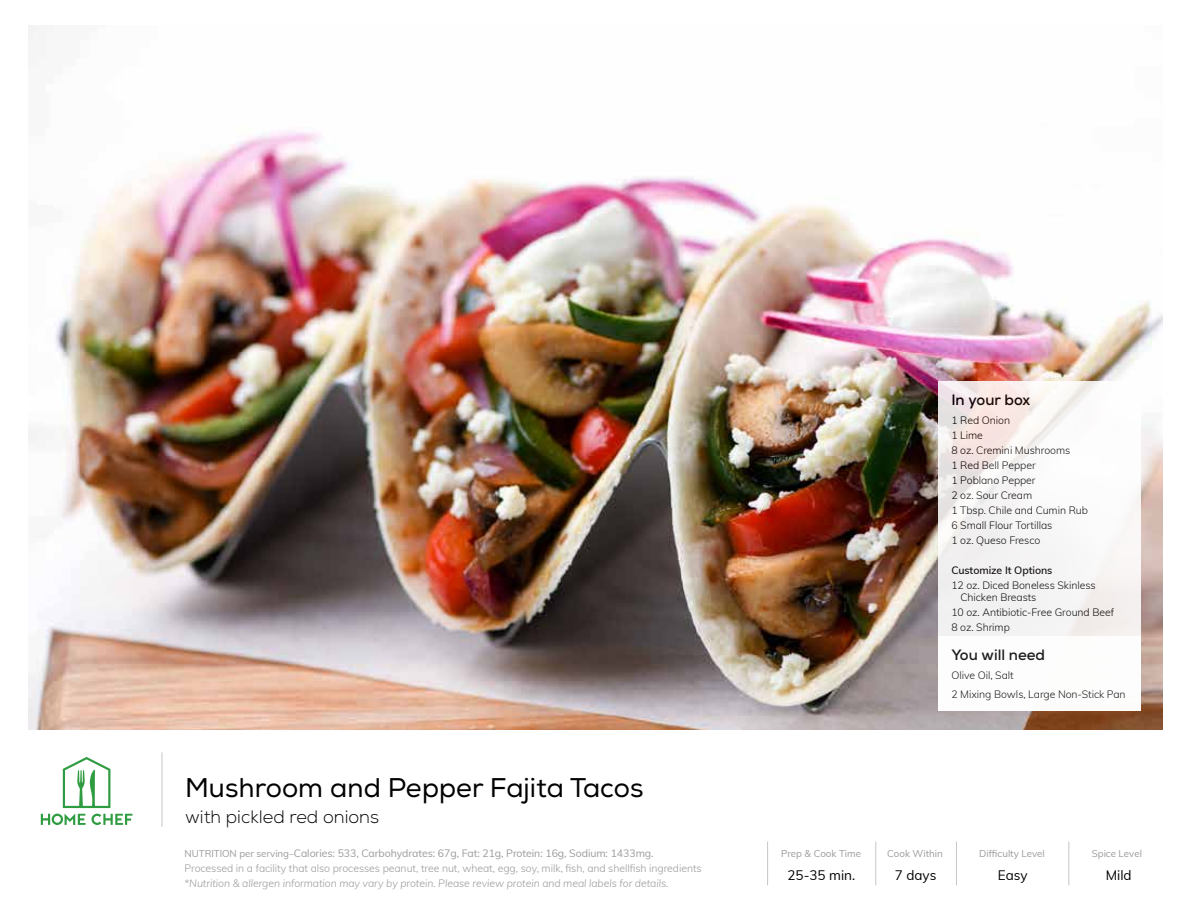
<style>
.page{position:relative;width:1188px;height:918px;background:#fff}
.page>*{position:absolute;margin:0;border:0;box-sizing:border-box;transform-origin:0 0}
.t1{font:27px "Nexa";color:#000}
.t2{font:300 18px "Nexa";color:#000}
.t3{font:700 15px "Nexa";color:#000}
.t4{font:13.5px "Muli";color:#000}
.t5{font:300 10.5px/15px "Muli";letter-spacing:-.005em;color:#000}
.t6{font:300 10.5px/15px "Muli";letter-spacing:-.005em;color:#9a9a9a}
.t7{font:italic 300 10.5px "Muli";letter-spacing:-.005em;color:#9a9a9a}
.t8{font:600 10.5px "Muli";letter-spacing:-.005em;color:#000}
.t9{font:9.75px "Muli";color:#9a9a9a}
.s1{font-weight:400;font-size:9.75px}
.s2{font-weight:400}
</style>
<div class="page">
<img style="left:29px;top:26px;width:1133px;height:704px">
<hr style="left:875px;top:842px;width:1px;height:43px;background:#c7c6c5">
<hr style="left:956px;top:842px;width:1px;height:43px;background:#c7c6c5">
<hr style="left:1068px;top:842px;width:1px;height:43px;background:#c7c6c5">
<hr style="left:767px;top:842px;width:1px;height:43px;background:#c7c6c5">
<hr style="left:162px;top:752px;width:1px;height:75px;background:#c7c6c5">
<svg style="left:938px;top:381px;width:203px;height:255px;fill:#f7f4f4"></svg>
<div style="left:938px;top:636px;width:203px;height:75px;background:#fff"></div>
<svg style="left:41px;top:757px;width:91px;height:68px"></svg>
<h1 class="t1" style="left:185px;top:772px;width:460px">Mushroom and Pepper Fajita Tacos</h1>
<h2 class="t2" style="left:185px;top:806px;width:195px">with pickled red onions</h2>
<p class="t6" style="left:185px;top:845px;width:519px"><span class="s1">NUTRITION per serving–</span><span class="s2">Calories: 533, Carbohydrates: 67g, Fat: 21g, Protein: 16g, Sodium: 1433mg.<br></span>Processed in a facility that also processes peanut, tree nut, wheat, egg, soy, milk, fish, and shellfish ingredients</p>
<p class="t7" style="left:185px;top:876px;width:485px">*Nutrition &amp; allergen information may vary by protein. Please review protein and meal labels for details.</p>
<h3 class="t3" style="left:951px;top:390px;width:80px">In your box</h3>
<p class="t5" style="left:951px;top:412px;width:138px">1 Red Onion<br>1 Lime<br>8 oz. Cremini Mushrooms<br>1 Red Bell Pepper<br>1 Poblano Pepper<br>2 oz. Sour Cream<br>1 Tbsp. Chile and Cumin Rub<br>6 Small Flour Tortillas<br>1 oz. Queso Fresco</p>
<p class="t8" style="left:951px;top:563px;width:103px">Customize It Options</p>
<p class="t5" style="left:960px;top:579px;width:137px;line-height:12px;text-indent:-9px">12 oz. Diced Boneless Skinless<br>Chicken Breasts</p>
<p class="t5" style="left:951px;top:604px;width:164px">10 oz. Antibiotic-Free Ground Beef<br>8 oz. Shrimp</p>
<h3 class="t3" style="left:951px;top:645px;width:95px">You will need</h3>
<p class="t5" style="left:951px;top:665px;width:176px;line-height:18.8px">Olive Oil, Salt<br>2 Mixing Bowls, Large Non-Stick Pan</p>
<p class="t9" style="left:781px;top:847px;width:82px">Prep &amp; Cook Time</p>
<p class="t9" style="left:887px;top:847px;width:57px">Cook Within</p>
<p class="t9" style="left:979px;top:847px;width:67px">Difficulty Level</p>
<p class="t9" style="left:1092px;top:847px;width:52px">Spice Level</p>
<p class="t4" style="left:787px;top:865px;width:69px">25-35 min.</p>
<p class="t4" style="left:895px;top:865px;width:43px">7 days</p>
<p class="t4" style="left:998px;top:865px;width:31px">Easy</p>
<p class="t4" style="left:1106px;top:865px;width:27px">Mild</p>
</div>
